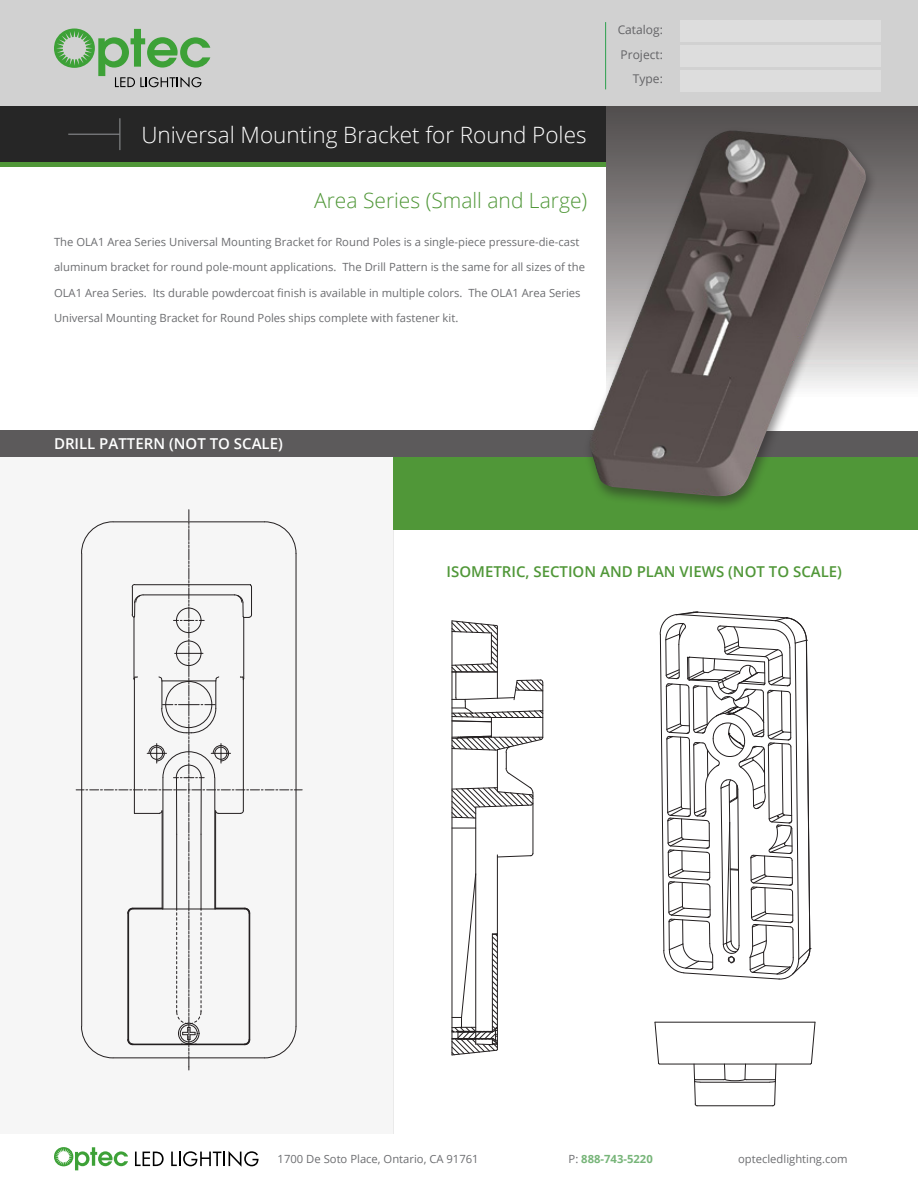
<style>
.page{position:relative;width:918px;height:1188px;background:#fff}
.page>*{position:absolute;margin:0;border:0;box-sizing:border-box;transform-origin:0 0}
.t1{font:300 22.5px "Open Sans";color:#fff}
.t2{font:300 21px "Open Sans";color:#509738}
.t3{font:600 15px "Open Sans";color:#509738}
.t4{font:600 15px "Open Sans";color:#fff}
.Body{font:12px "Open Sans";color:#636366}
.Body-2{font:11.25px "Open Sans";color:#6c6d70}
.Body-3{font:700 11.25px "Open Sans";color:#77b579}
.s1{font-weight:400;color:#6c6d70}
</style>
<div class="page">
<hr style="left:392px;top:528px;width:1px;height:606px;background:#5c5a5b">
<div style="left:0;top:115px;width:918px;height:52px;background:#509738"></div>
<div style="left:0;top:0;width:918px;height:106px;background:#d1d1d1"></div>
<div style="left:0;top:106px;width:918px;height:56px;background:#262626"></div>
<div style="left:0;top:430px;width:918px;height:99px;background:#5c5a5b"></div>
<div style="left:392px;top:457px;width:526px;height:72px;background:#509738"></div>
<hr style="left:452px;top:699px;width:1px;height:356px;background:#231f20">
<hr style="left:475px;top:807px;width:1px;height:237px;background:#231f20">
<svg style="left:452px;top:828px;width:24px;height:1px"></svg>
<hr style="left:497px;top:855px;width:1px;height:194px;background:#231f20">
<hr style="left:533px;top:793px;width:1px;height:61px;background:#231f20">
<svg style="left:497px;top:853px;width:36px;height:5px"></svg>
<svg style="left:451px;top:620px;width:93px;height:199px"></svg>
<svg style="left:451px;top:873px;width:47px;height:183px"></svg>
<svg style="left:660px;top:612px;width:151px;height:368px"></svg>
<hr style="left:697px;top:1106px;width:76px;height:1px;background:#231f20">
<hr style="left:659px;top:1064px;width:152px;height:1px;background:#231f20">
<hr style="left:655px;top:1022px;width:160px;height:1px;background:#231f20">
<svg style="left:655px;top:1022px;width:5px;height:42px"></svg>
<svg style="left:810px;top:1022px;width:5px;height:42px"></svg>
<svg style="left:694px;top:1064px;width:82px;height:42px"></svg>
<div style="left:0;top:457px;width:392px;height:677px;background:#f6f6f6"></div>
<svg style="left:54px;top:28px;width:156px;height:60px"></svg>
<div style="left:606px;top:106px;width:312px;height:324px;background:linear-gradient(to bottom,#474242,#fff)"></div>
<hr style="left:120px;top:118px;width:1px;height:32px;background:#95979a">
<hr style="left:68px;top:134px;width:52px;height:1px;background:#95979a">
<div style="left:583px;top:127px;width:295px;height:384px;background:#231f20;opacity:.5"></div>
<img style="left:589px;top:130px;width:278px;height:368px">
<div style="left:680px;top:20px;width:201px;height:21px;background:#ddd"></div>
<div style="left:680px;top:70px;width:201px;height:21px;background:#ddd"></div>
<div style="left:680px;top:45px;width:201px;height:21px;background:#ddd"></div>
<hr style="left:605px;top:22px;width:1px;height:67px;background:#2b9f4c">
<svg style="left:135px;top:1152px;width:29px;height:14px"></svg>
<svg style="left:171px;top:1151px;width:88px;height:16px"></svg>
<svg style="left:54px;top:1147px;width:74px;height:23px"></svg>
<svg style="left:76px;top:510px;width:226px;height:560px"></svg>
<p class="t1" style="left:141px;top:119px;width:447px">Universal Mounting Bracket for Round Poles</p>
<p class="t2" style="left:314px;top:186px;width:275px">Area Series (Small and Large)</p>
<p class="Body-2" style="left:54px;top:234px;width:527px">The OLA1 Area Series Universal Mounting Bracket for Round Poles is a single-piece pressure-die-cast</p>
<p class="Body-2" style="left:54px;top:259px;width:533px">aluminum bracket for round pole-mount applications. The Drill Pattern is the same for all sizes of the</p>
<p class="Body-2" style="left:54px;top:285px;width:528px">OLA1 Area Series. Its durable powdercoat finish is available in multiple colors. The OLA1 Area Series</p>
<p class="Body-2" style="left:54px;top:310px;width:406px">Universal Mounting Bracket for Round Poles ships complete with fastener kit.</p>
<p class="Body" style="left:618px;top:21px;width:47px">Catalog:</p>
<p class="Body" style="left:621px;top:46px;width:44px">Project:</p>
<p class="Body" style="left:633px;top:71px;width:31px">Type:</p>
<p class="t4" style="left:54px;top:434px;width:230px">DRILL PATTERN (NOT TO SCALE)</p>
<p class="t3" style="left:447px;top:561px;width:397px">ISOMETRIC, SECTION AND PLAN VIEWS (NOT TO SCALE)</p>
<p class="Body-2" style="left:278px;top:1151px;width:203px">1700 De Soto Place, Ontario, CA 91761</p>
<p class="Body-3" style="left:569px;top:1151px;width:86px"><span class="s1">P:</span> 888-743-5220</p>
<p class="Body-2" style="left:738px;top:1151px;width:111px">optecledlighting.com</p>
</div>
